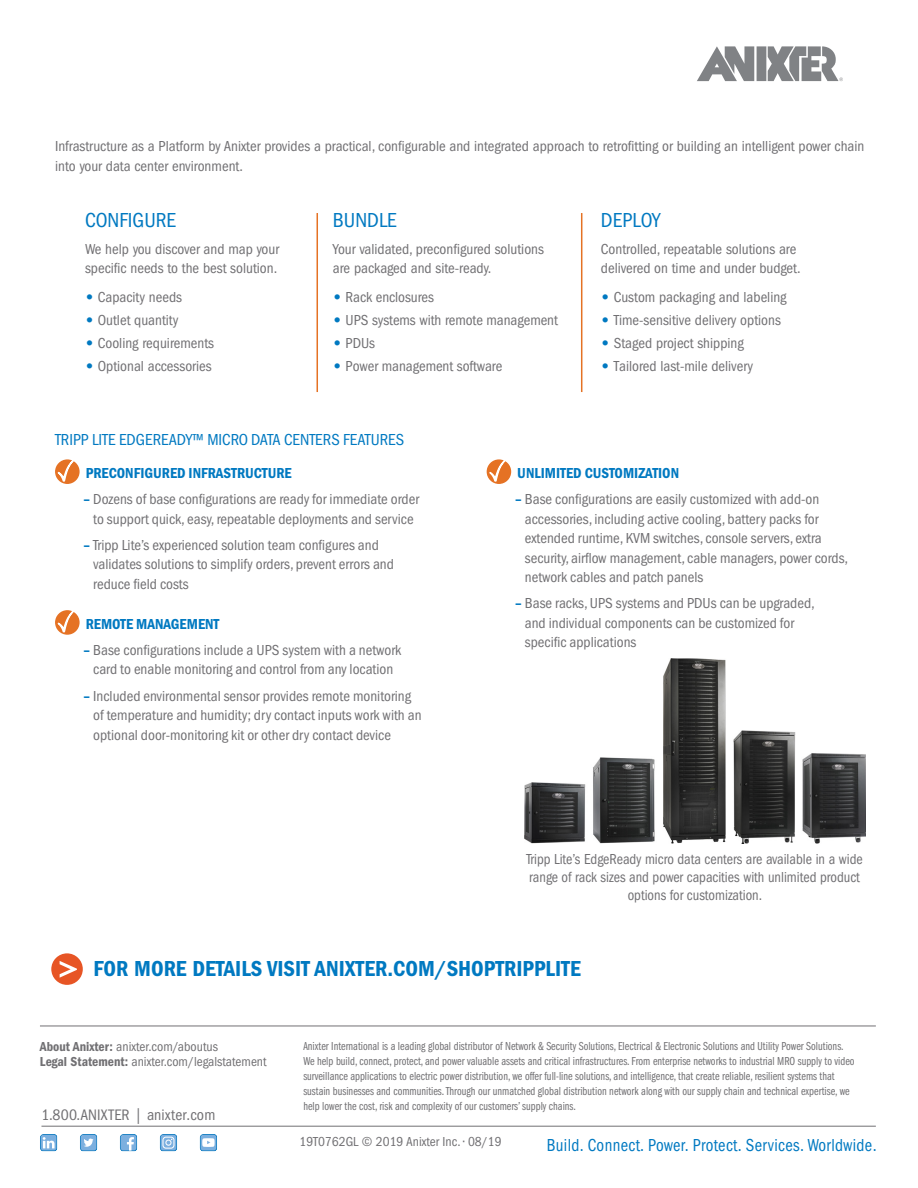
<style>
.page{position:relative;width:918px;height:1188px;background:#fff}
.page>*{position:absolute;margin:0;border:0;box-sizing:border-box;transform-origin:0 0}
.t1{font:22.5px "ITC Franklin Gothic Std Dm Cd";color:#0079c1}
.t2{font:condensed 21px "ITC Franklin Gothic Std";color:#0079c1}
.t3{font:condensed 18px "ITC Franklin Gothic Std";letter-spacing:.02em;color:#0079c1;scale:.93 1}
.t4{font:condensed 16.5px "ITC Franklin Gothic Std";color:#0079c1}
.t5{font:condensed 15.75px "ITC Franklin Gothic Std";letter-spacing:.01em;color:#717073}
.t6{font:condensed 15px/19.5px "ITC Franklin Gothic Std";color:#717073}
.t7{font:condensed 15px/18px "ITC Franklin Gothic Std";color:#717073;text-align:center;scale:.95 1}
.t8{font:15px "ITC Franklin Gothic Std Dm Cd";color:#0079c1}
.t9{font:condensed 13.5px/15px "ITC Franklin Gothic Std";color:#717073}
.t10{font:12px/15px "ITC Franklin Gothic Std Bk Cp";color:#717073}
.s1{font-family:"ITC Franklin Gothic Std Hvy";font-stretch:normal;color:#0079c1}
.s2{font-family:"ITC Franklin Gothic Std Dm Cd";font-stretch:normal;color:#0079c1}
.s3{font-family:"ITC Franklin Gothic Std Dm Cd";font-stretch:normal}
</style>
<div class="page">
<div style="left:757px;top:46px;width:9px;height:35px;background:#808285"></div>
<svg style="left:697px;top:46px;width:57px;height:35px"></svg>
<svg style="left:768px;top:46px;width:75px;height:35px"></svg>
<hr style="left:40px;top:1026px;width:836px;height:1px;background:#717073">
<div style="left:56px;top:460px;width:23px;height:23px;background:#e57224;border-radius:50%"></div>
<div style="left:55px;top:459px;width:25px;height:25px;border:2px solid #e57224;border-radius:50%"></div>
<svg style="left:57px;top:459px;width:18px;height:24px"></svg>
<div style="left:56px;top:611px;width:23px;height:23px;background:#e57224;border-radius:50%"></div>
<div style="left:55px;top:610px;width:25px;height:25px;border:2px solid #e57224;border-radius:50%"></div>
<svg style="left:57px;top:610px;width:18px;height:24px"></svg>
<div style="left:487px;top:460px;width:23px;height:23px;background:#e57224;border-radius:50%"></div>
<div style="left:487px;top:459px;width:24px;height:25px;border:2px solid #e57224;border-radius:50%"></div>
<svg style="left:489px;top:459px;width:18px;height:24px"></svg>
<img style="left:524px;top:659px;width:341px;height:185px">
<hr style="left:317px;top:213px;width:1px;height:179px;background:#e57224">
<hr style="left:581px;top:213px;width:1px;height:179px;background:#e57224">
<div style="left:51px;top:953px;width:32px;height:32px;background:#e75525;border-radius:50%"></div>
<svg style="left:60px;top:961px;width:17px;height:17px"></svg>
<hr style="left:41px;top:1126px;width:835px;height:1px;background:#717073">
<svg style="left:120px;top:1134px;width:17px;height:17px"></svg>
<svg style="left:80px;top:1134px;width:17px;height:17px"></svg>
<svg style="left:200px;top:1134px;width:17px;height:17px"></svg>
<svg style="left:40px;top:1134px;width:17px;height:17px"></svg>
<svg style="left:160px;top:1134px;width:17px;height:17px"></svg>
<p class="t6" style="left:55px;top:137px;width:811px">Infrastructure as a Platform by Anixter provides a practical, configurable and integrated approach to retrofitting or building an intelligent power chain into your data center environment.</p>
<h2 class="t2" style="left:85px;top:209px;width:93px">CONFIGURE</h2>
<p class="t6" style="left:85px;top:239px;width:196px">We help you discover and map your specific needs to the best solution.</p>
<p class="t6" style="left:85px;top:288px;width:98px"><span class="s1">•</span> Capacity needs</p>
<p class="t6" style="left:85px;top:311px;width:95px"><span class="s1">•</span> Outlet quantity</p>
<p class="t6" style="left:85px;top:333px;width:131px"><span class="s1">•</span> Cooling requirements</p>
<p class="t6" style="left:85px;top:356px;width:128px"><span class="s1">•</span> Optional accessories</p>
<h2 class="t2" style="left:333px;top:209px;width:66px">BUNDLE</h2>
<p class="t6" style="left:333px;top:239px;width:213px">Your validated, preconfigured solutions are packaged and site-ready.</p>
<p class="t6" style="left:333px;top:288px;width:103px"><span class="s1">•</span> Rack enclosures</p>
<p class="t6" style="left:333px;top:311px;width:227px"><span class="s1">•</span> UPS systems with remote management</p>
<p class="t6" style="left:333px;top:333px;width:44px"><span class="s1">•</span> PDUs</p>
<p class="t6" style="left:333px;top:356px;width:171px"><span class="s1">•</span> Power management software</p>
<h2 class="t2" style="left:601px;top:209px;width:61px">DEPLOY</h2>
<p class="t6" style="left:601px;top:239px;width:201px">Controlled, repeatable solutions are delivered on time and under budget.</p>
<p class="t6" style="left:601px;top:288px;width:187px"><span class="s1">•</span> Custom packaging and labeling</p>
<p class="t6" style="left:601px;top:311px;width:181px"><span class="s1">•</span> Time-sensitive delivery options</p>
<p class="t6" style="left:601px;top:333px;width:144px"><span class="s1">•</span> Staged project shipping</p>
<p class="t6" style="left:601px;top:356px;width:154px"><span class="s1">•</span> Tailored last-mile delivery</p>
<p class="t4" style="left:55px;top:430px;width:351px">TRIPP LITE EDGEREADY™ MICRO DATA CENTERS FEATURES</p>
<p class="t8" style="left:86px;top:464px;width:208px">PRECONFIGURED INFRASTRUCTURE</p>
<p class="t6" style="left:84px;top:490px;width:337px;text-align:center"><span class="s2">–</span> Dozens of base configurations are ready for immediate order to support quick, easy, repeatable deployments and service</p>
<p class="t6" style="left:93px;top:535px;width:302px;text-indent:-10px"><span class="s2">–</span> Tripp Lite’s experienced solution team configures and validates solutions to simplify orders, prevent errors and reduce field costs</p>
<p class="t8" style="left:86px;top:615px;width:135px">REMOTE MANAGEMENT</p>
<p class="t6" style="left:84px;top:640px;width:319px;text-align:center"><span class="s2">–</span> Base configurations include a UPS system with a network card to enable monitoring and control from any location</p>
<p class="t6" style="left:93px;top:686px;width:330px;text-indent:-10px"><span class="s2">–</span> Included environmental sensor provides remote monitoring of temperature and humidity; dry contact inputs work with an optional door-monitoring kit or other dry contact device</p>
<p class="t8" style="left:517px;top:464px;width:163px">UNLIMITED CUSTOMIZATION</p>
<p class="t6" style="left:525px;top:490px;width:325px;text-indent:-10px"><span class="s2">–</span> Base configurations are easily customized with add-on accessories, including active cooling, battery packs for extended runtime, KVM switches, console servers, extra security, airflow management, cable managers, power cords, network cables and patch panels</p>
<p class="t6" style="left:525px;top:594px;width:291px;text-indent:-10px"><span class="s2">–</span> Base racks, UPS systems and PDUs can be upgraded, and individual components can be customized for specific applications</p>
<p class="t7" style="left:526px;top:850px;width:356px">Tripp Lite’s EdgeReady micro data centers are available in a wide range of rack sizes and power capacities with unlimited product options for customization.</p>
<h1 class="t1" style="left:94px;top:956px;width:489px">FOR MORE DETAILS VISIT ANIXTER.COM/SHOPTRIPPLITE</h1>
<p class="t9" style="left:40px;top:1039px;width:228px"><span class="s3">About Anixter:</span> anixter.com/aboutus<br><span class="s3">Legal Statement:</span> anixter.com/legalstatement</p>
<p class="t10" style="left:303px;top:1038px;width:553px">Anixter International is a leading global distributor of Network &amp; Security Solutions, Electrical &amp; Electronic Solutions and Utility Power Solutions.<br>We help build, connect, protect, and power valuable assets and critical infrastructures. From enterprise networks to industrial MRO supply to video surveillance applications to electric power distribution, we offer full-line solutions, and intelligence, that create reliable, resilient systems that sustain businesses and communities. Through our unmatched global distribution network along with our supply chain and technical expertise, we help lower the cost, risk and complexity of our customers’ supply chains.</p>
<p class="t5" style="left:41px;top:1106px;width:175px">1.800.ANIXTER | anixter.com</p>
<p class="t9" style="left:299px;top:1134px;width:204px">19T0762GL © 2019 Anixter Inc. • 08/19</p>
<p class="t3" style="left:547px;top:1134px;width:356px">Build. Connect. Power. Protect. Services. Worldwide.</p>
</div>
